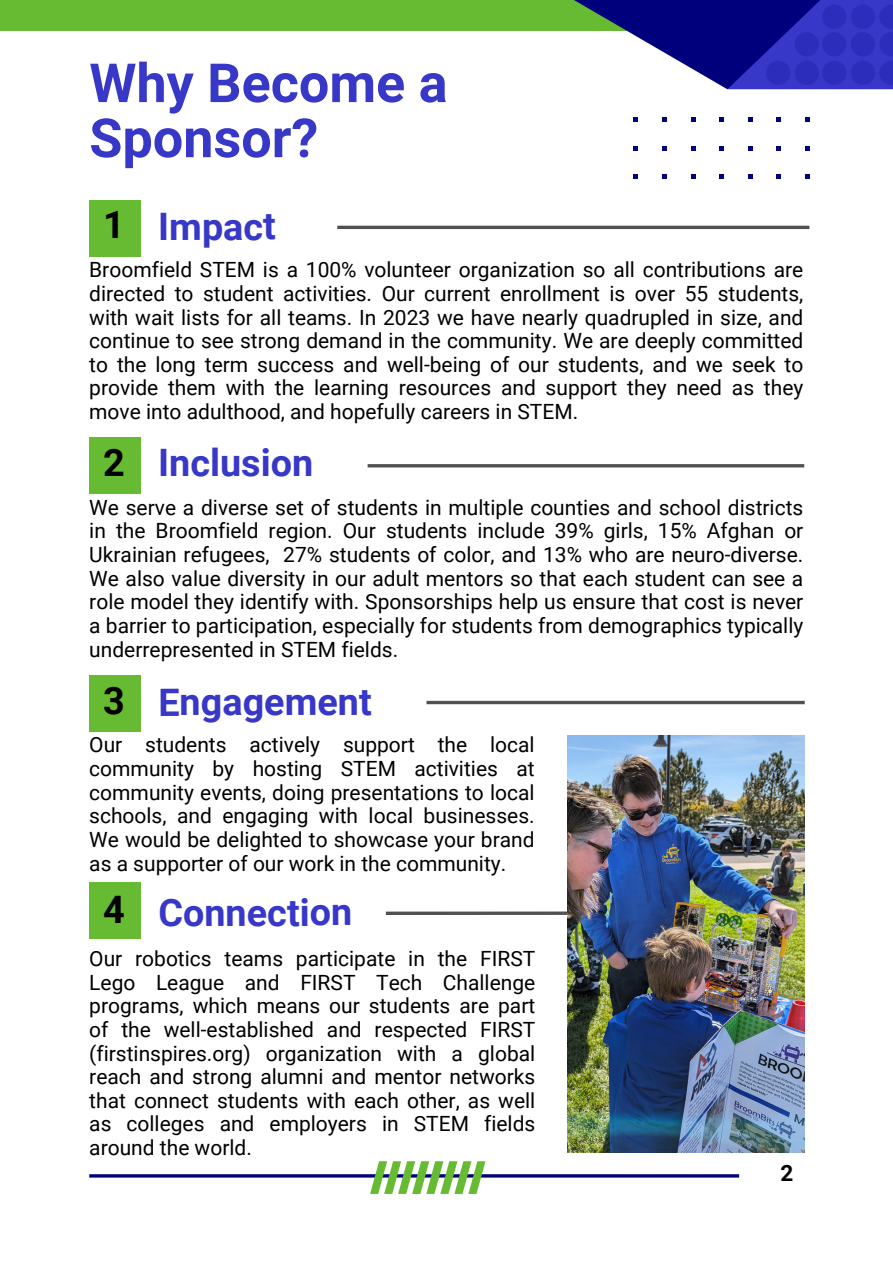
<style>
.page{position:relative;width:893px;height:1264px;background:#fff}
.page>*{position:absolute;margin:0;border:0;box-sizing:border-box;transform-origin:0 0}
.t1{font:700 54px/55.1px "Roboto";color:#3737c8}
.t2{font:700 37.8px "Roboto";letter-spacing:-.005em;color:#3737c8}
.t3{font:700 37.8px "Roboto";color:#000}
.t4{font:700 22.5px "Roboto";color:#000}
.t5{font:21px/23.5px "Roboto";color:#000;text-align:justify}
</style>
<div class="page">
<svg style="left:633px;top:118px;width:5px;height:4px"></svg>
<svg style="left:633px;top:146px;width:5px;height:5px"></svg>
<svg style="left:633px;top:175px;width:5px;height:3px"></svg>
<svg style="left:662px;top:118px;width:4px;height:4px"></svg>
<svg style="left:662px;top:146px;width:4px;height:5px"></svg>
<svg style="left:662px;top:175px;width:4px;height:3px"></svg>
<svg style="left:691px;top:118px;width:4px;height:4px"></svg>
<svg style="left:691px;top:146px;width:4px;height:5px"></svg>
<svg style="left:691px;top:175px;width:4px;height:3px"></svg>
<svg style="left:719px;top:118px;width:4px;height:4px"></svg>
<svg style="left:719px;top:146px;width:4px;height:5px"></svg>
<svg style="left:719px;top:175px;width:4px;height:3px"></svg>
<svg style="left:748px;top:118px;width:4px;height:4px"></svg>
<svg style="left:748px;top:146px;width:4px;height:5px"></svg>
<svg style="left:748px;top:175px;width:4px;height:3px"></svg>
<svg style="left:776px;top:118px;width:4px;height:4px"></svg>
<svg style="left:776px;top:146px;width:4px;height:5px"></svg>
<svg style="left:776px;top:175px;width:4px;height:3px"></svg>
<svg style="left:805px;top:118px;width:4px;height:4px"></svg>
<svg style="left:805px;top:146px;width:4px;height:5px"></svg>
<svg style="left:805px;top:175px;width:4px;height:3px"></svg>
<div style="left:90px;top:200px;width:51px;height:56px;background:#6b3"></div>
<div style="left:90px;top:437px;width:51px;height:57px;background:#6b3"></div>
<div style="left:90px;top:675px;width:51px;height:56px;background:#6b3"></div>
<hr style="left:337px;top:226px;width:472px;height:3px;background:#515151">
<hr style="left:367px;top:464px;width:437px;height:3px;background:#515151">
<hr style="left:426px;top:701px;width:378px;height:3px;background:#515151">
<hr style="left:89px;top:1174px;width:650px;height:3px;background:#00007c">
<div style="left:0;top:0;width:699px;height:31px;background:#6b3"></div>
<svg style="left:574px;top:0;width:153px;height:89px"></svg>
<svg style="left:727px;top:0;width:165px;height:89px;background:#111194"></svg>
<svg style="left:766px;top:0;width:126px;height:84px;background:#2a2ab7"></svg>
<div style="left:90px;top:882px;width:51px;height:56px;background:#6b3"></div>
<svg style="left:386px;top:911px;width:181px;height:4px"></svg>
<img style="left:567px;top:735px;width:237px;height:417px">
<svg style="left:370px;top:1161px;width:115px;height:32px"></svg>
<p class="t1" style="left:89px;top:56px;width:360px">Why Become a<br>Sponsor?</p>
<p class="t3" style="left:103px;top:203px;width:23px">1</p>
<p class="t2" style="left:158px;top:204px;width:119px">Impact</p>
<p class="t5" style="left:89px;top:258px;width:715px">Broomfield STEM is a 100% volunteer organization so all contributions are directed to student activities. Our current enrollment is over 55 students, with wait lists for all teams. In 2023 we have nearly quadrupled in size, and continue to see strong demand in the community. We are deeply committed to the long term success and well-being of our students, and we seek to provide them with the learning resources and support they need as they move into adulthood, and hopefully careers in STEM.</p>
<p class="t3" style="left:103px;top:441px;width:23px">2</p>
<p class="t2" style="left:158px;top:441px;width:157px">Inclusion</p>
<p class="t5" style="left:89px;top:496px;width:715px">We serve a diverse set of students in multiple counties and school districts in the Broomfield region. Our students include 39% girls, 15% Afghan or Ukrainian refugees, 27% students of color, and 13% who are neuro-diverse.<br>We also value diversity in our adult mentors so that each student can see a role model they identify with. Sponsorships help us ensure that cost is never a barrier to participation, especially for students from demographics typically underrepresented in STEM fields.</p>
<p class="t3" style="left:103px;top:678px;width:23px">3</p>
<p class="t2" style="left:158px;top:680px;width:215px">Engagement</p>
<p class="t5" style="left:89px;top:733px;width:447px">Our students actively support the local community by hosting STEM activities at community events, doing presentations to local schools, and engaging with local businesses.<br>We would be delighted to showcase your brand as a supporter of our work in the community.</p>
<p class="t3" style="left:103px;top:888px;width:23px">4</p>
<p class="t2" style="left:158px;top:890px;width:196px">Connection</p>
<p class="t5" style="left:89px;top:947px;width:447px">Our robotics teams participate in the FIRST Lego League and FIRST Tech Challenge programs, which means our students are part of the well-established and respected FIRST (firstinspires.org) organization with a global reach and strong alumni and mentor networks that connect students with each other, as well as colleges and employers in STEM fields around the world.</p>
<p class="t4" style="left:780px;top:1160px;width:14px">2</p>
</div>
